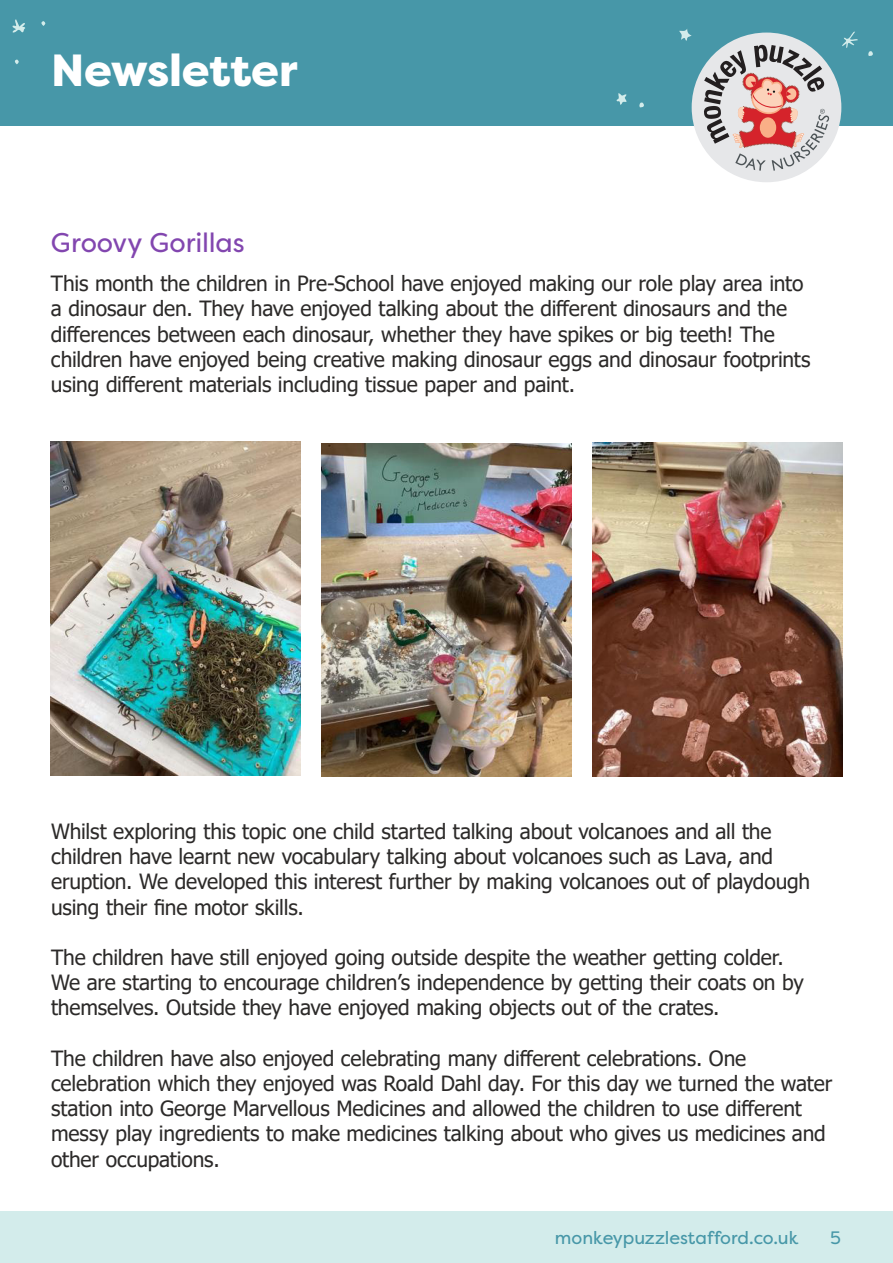
<style>
.page{position:relative;width:893px;height:1263px;background:#fff}
.page>*{position:absolute;margin:0;border:0;box-sizing:border-box;transform-origin:0 0}
.t1{font:800 45px "Filson Pro";letter-spacing:-.005em;color:#fff}
.Paragraph_Style_1{font:27px "Filson Pro";letter-spacing:-.005em;color:#8246af}
.t2{font:21px/25.2px "Tahoma";letter-spacing:-.01em;color:#2c2a29}
.t3{font:18px "Filson Pro";letter-spacing:-.005em;color:#4797a8}
</style>
<div class="page">
<div style="left:0;top:0;width:893px;height:125px;background:#4797a8"></div>
<div style="left:692px;top:33px;width:149px;height:149px;background:#e6e7e9;border-radius:50%"></div>
<svg style="left:704px;top:45px;width:125px;height:126px"></svg>
<svg style="left:679px;top:29px;width:13px;height:12px"></svg>
<svg style="left:842px;top:32px;width:16px;height:16px"></svg>
<svg style="left:868px;top:51px;width:5px;height:5px"></svg>
<svg style="left:616px;top:93px;width:11px;height:12px"></svg>
<svg style="left:639px;top:102px;width:5px;height:6px"></svg>
<svg style="left:13px;top:19px;width:12px;height:14px"></svg>
<svg style="left:41px;top:21px;width:5px;height:5px"></svg>
<svg style="left:15px;top:60px;width:4px;height:4px"></svg>
<div style="left:0;top:1212px;width:893px;height:51px;background:#d3eceb"></div>
<img style="left:592px;top:443px;width:250px;height:333px">
<img style="left:322px;top:444px;width:249px;height:332px">
<img style="left:51px;top:442px;width:249px;height:333px">
<h1 class="t1" style="left:51px;top:42px;width:248px">Newsletter</h1>
<p class="Paragraph_Style_1" style="left:51px;top:225px;width:195px">Groovy Gorillas</p>
<p class="t2" style="left:51px;top:272px;width:761px">This month the children in Pre-School have enjoyed making our role play area into a dinosaur den. They have enjoyed talking about the different dinosaurs and the differences between each dinosaur, whether they have spikes or big teeth! The children have enjoyed being creative making dinosaur eggs and dinosaur footprints using different materials including tissue paper and paint.</p>
<p class="t2" style="left:51px;top:820px;width:761px">Whilst exploring this topic one child started talking about volcanoes and all the children have learnt new vocabulary talking about volcanoes such as Lava, and eruption. We developed this interest further by making volcanoes out of playdough using their fine motor skills.</p>
<p class="t2" style="left:51px;top:946px;width:754px">The children have still enjoyed going outside despite the weather getting colder.<br>We are starting to encourage children’s independence by getting their coats on by themselves. Outside they have enjoyed making objects out of the crates.</p>
<p class="t2" style="left:51px;top:1047px;width:783px">The children have also enjoyed celebrating many different celebrations. One celebration which they enjoyed was Roald Dahl day. For this day we turned the water station into George Marvellous Medicines and allowed the children to use different messy play ingredients to make medicines talking about who gives us medicines and other occupations.</p>
<p class="t3" style="left:555px;top:1225px;width:245px">monkeypuzzlestafford.co.uk</p>
<p class="t3" style="left:830px;top:1225px;width:12px">5</p>
</div>
